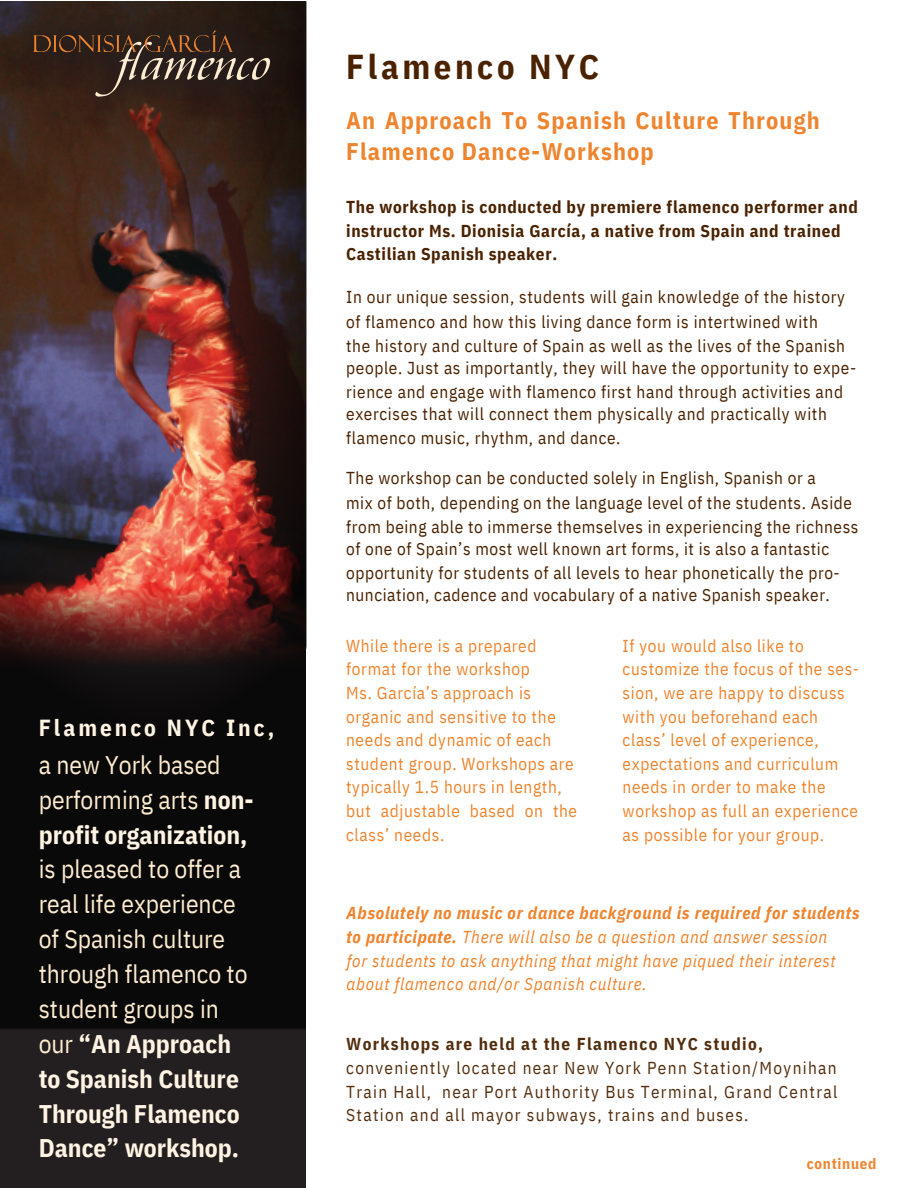
<style>
.page{position:relative;width:918px;height:1188px;background:#fff}
.page>*{position:absolute;margin:0;border:0;box-sizing:border-box;transform-origin:0 0}
.t1{font:700 34.5px "IBM Plex Sans Cond";letter-spacing:.105em;color:#4a2200}
.t2{font:25.5px/34.8px "IBM Plex Sans Cond";color:#feecd0}
.t3{font:700 24px/30.3px "IBM Plex Sans Cond";letter-spacing:.05em;color:#ee842e}
.t4{font:700 23.25px "IBM Plex Sans Cond";letter-spacing:.13em;color:#fff4e3}
.t5{font:17.25px/23.7px "IBM Plex Sans Cond";letter-spacing:.035em;color:#4a2200;text-align:justify}
.t6{font:17.25px/23.7px "IBM Plex Sans Cond";letter-spacing:.035em;color:#ee842e}
.t7{font:italic 17.25px "IBM Plex Sans Cond";letter-spacing:.04em;color:#ee842e}
.t8{font:700 17.25px/23.7px "IBM Plex Sans Cond";letter-spacing:.035em;color:#4a2200}
.t9{font:italic 700 17.25px "IBM Plex Sans Cond";letter-spacing:.04em;color:#ee842e}
.t10{font:700 17.25px "IBM Plex Sans Cond";letter-spacing:.075em;color:#4a2200}
.t11{font:700 15px "IBM Plex Sans Cond";letter-spacing:.05em;color:#ee842e}
.s1{font-weight:700;color:#fff4e3}
.s2{font-weight:700}
</style>
<div class="page">
<img style="left:0;top:124px;width:240px;height:410px">
<img style="left:240px;top:1px;width:66px;height:533px">
<div style="left:0;top:1030px;width:306px;height:158px;background:#231f20"></div>
<img style="left:0;top:534px;width:306px;height:496px">
<img style="left:0;top:1px;width:298px;height:123px">
<svg style="left:33px;top:31px;width:237px;height:66px;background:#443227"></svg>
<p class="t4" style="left:39px;top:712px;width:237px">Flamenco NYC Inc,</p>
<p class="t2" style="left:39px;top:747px;width:216px">a new York based performing arts <span class="s1">non&shy;profit organization,</span></p>
<p class="t2" style="left:39px;top:852px;width:210px">is pleased to offer a real life experience of Spanish culture through flamenco to student groups in our <span class="s1">“An Approach to Spanish Culture<br>Through Flamenco<br>Dance” workshop.</span></p>
<p class="t1" style="left:346px;top:44px;width:254px">Flamenco NYC</p>
<p class="t3" style="left:346px;top:105px;width:475px">An Approach To Spanish Culture Through<br>Flamenco Dance-Workshop</p>
<p class="t8" style="left:346px;top:195px;width:513px">The workshop is conducted by premiere flamenco performer and instructor Ms. Dionisia García, a native from Spain and trained<br>Castilian Spanish speaker.</p>
<p class="t5" style="left:346px;top:285px;width:500px">In our unique session, students will gain knowledge of the history</p>
<p class="t5" style="left:346px;top:310px;width:473px">of flamenco and how this living dance form is intertwined with</p>
<p class="t5" style="left:346px;top:333px;width:500px">the history and culture of Spain as well as the lives of the Spanish</p>
<p class="t5" style="left:346px;top:356px;width:512px">people. Just as importantly, they will have the opportunity to expe-</p>
<p class="t5" style="left:346px;top:379px;width:499px">rience and engage with flamenco first hand through activities and</p>
<p class="t5" style="left:346px;top:402px;width:482px">exercises that will connect them physically and practically with</p>
<p class="t5" style="left:346px;top:425px;width:276px">flamenco music, rhythm, and dance.</p>
<p class="t5" style="left:346px;top:466px;width:471px">The workshop can be conducted solely in English, Spanish or a</p>
<p class="t5" style="left:346px;top:491px;width:507px">mix of both, depending on the language level of the students. Aside</p>
<p class="t5" style="left:346px;top:514px;width:514px">from being able to immerse themselves in experiencing the richness</p>
<p class="t5" style="left:346px;top:537px;width:485px">of one of Spain’s most well known art forms, it is also a fantastic</p>
<p class="t5" style="left:346px;top:560px;width:495px">opportunity for students of all levels to hear phonetically the pro-</p>
<p class="t5" style="left:346px;top:583px;width:485px">nunciation, cadence and vocabulary of a native Spanish speaker.</p>
<p class="t6" style="left:346px;top:633px;width:192px">While there is a prepared</p>
<p class="t6" style="left:346px;top:657px;width:185px">format for the workshop</p>
<p class="t6" style="left:346px;top:681px;width:211px">Ms. García’s approach is organic and sensitive to the</p>
<p class="t6" style="left:346px;top:728px;width:229px">needs and dynamic of each student group. Workshops are typically 1.5 hours in length,</p>
<p class="t6" style="left:346px;top:799px;width:233px">but adjustable based on the class’ needs.</p>
<p class="t6" style="left:623px;top:633px;width:183px">If you would also like to</p>
<p class="t6" style="left:623px;top:657px;width:238px">customize the focus of the ses-</p>
<p class="t6" style="left:623px;top:681px;width:224px">sion, we are happy to discuss</p>
<p class="t6" style="left:623px;top:704px;width:197px">with you beforehand each</p>
<p class="t6" style="left:623px;top:728px;width:198px">class’ level of experience,</p>
<p class="t6" style="left:623px;top:751px;width:217px">expectations and curriculum</p>
<p class="t6" style="left:623px;top:775px;width:204px">needs in order to make the</p>
<p class="t6" style="left:623px;top:799px;width:237px">workshop as full an experience</p>
<p class="t6" style="left:623px;top:822px;width:203px">as possible for your group.</p>
<p class="t9" style="left:347px;top:901px;width:515px">Absolutely no music or dance background is required for students</p>
<p class="t7" style="left:347px;top:926px;width:482px"><span class="s2">to participate.</span> There will also be a question and answer session</p>
<p class="t7" style="left:347px;top:949px;width:490px">for students to ask anything that might have piqued their interest</p>
<p class="t7" style="left:347px;top:972px;width:302px">about flamenco and/or Spanish culture.</p>
<p class="t10" style="left:346px;top:1033px;width:418px">Workshops are held at the Flamenco NYC studio,</p>
<p class="t5" style="left:346px;top:1056px;width:493px">conveniently located near New York Penn Station/Moynihan Train Hall, near Port Authority Bus Terminal, Grand Central Station and all mayor subways, trains and buses.</p>
<p class="t11" style="left:807px;top:1154px;width:71px">continued</p>
</div>
